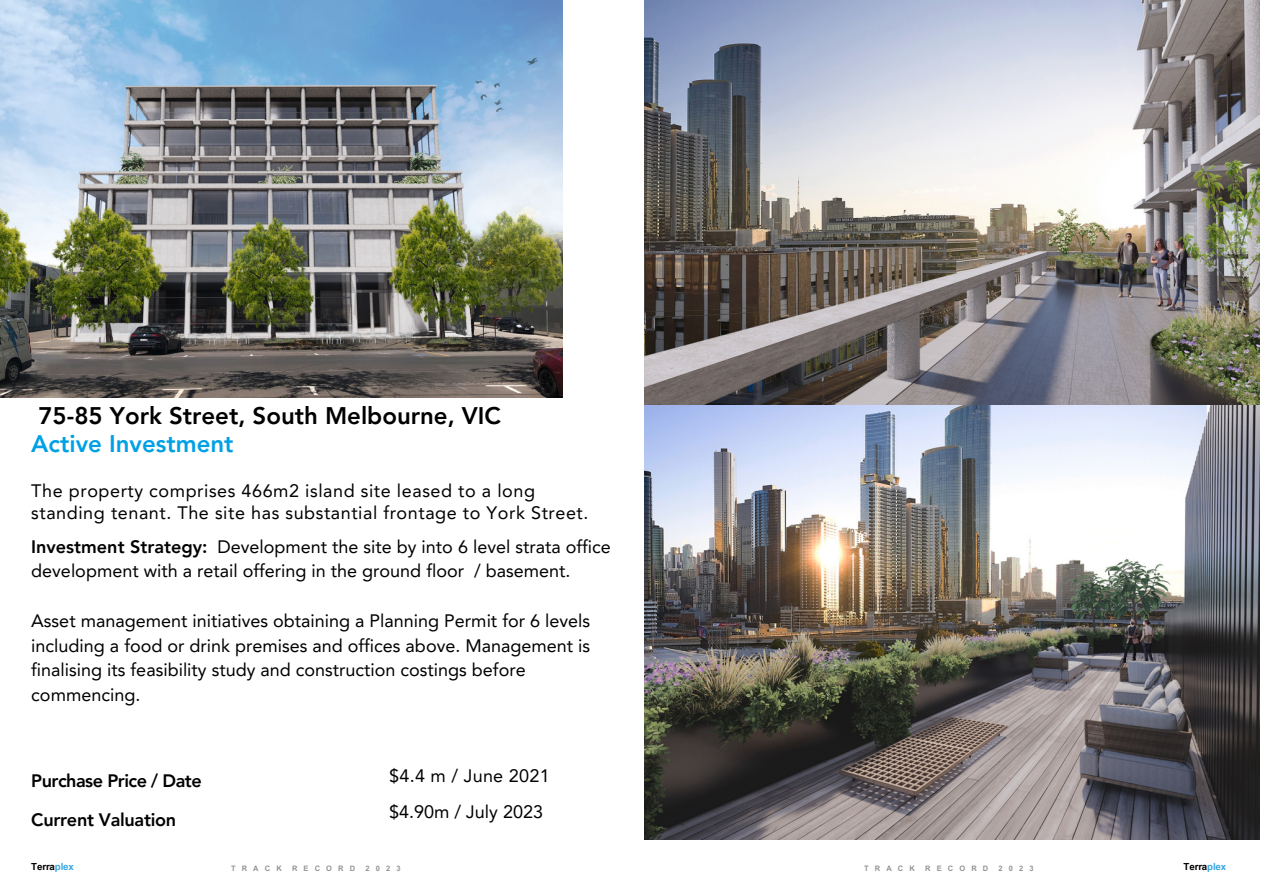
<style>
.page{position:relative;width:1264px;height:893px;background:#fff}
.page>*{position:absolute;margin:0;border:0;box-sizing:border-box;transform-origin:0 0}
.t1{font:800 24px "Avenir LT Pro";color:#000}
.t2{font:800 24px "Avenir LT Pro";color:#00a1e4}
.t3{font:18px/24.8px "Avenir LT Pro";color:#000}
.t4{font:18px/21.3px "Avenir LT Pro";letter-spacing:.03em;color:#000}
.t5{font:800 18px "Avenir LT Pro";letter-spacing:-.02em;color:#000}
.t6{font:700 9.75px "Arial MT Pro";letter-spacing:-.015em;color:#000}
.t7{font:700 7.5px "Arial MT Pro";letter-spacing:.82em;color:#939393}
.s1{font-weight:800}
.s2{color:#37a7e4}
</style>
<div class="page">
<img style="left:0;top:0;width:562px;height:397px">
<img style="left:645px;top:0;width:614px;height:839px">
<p class="t1" style="left:38px;top:406px;width:464px">75-85 York Street, South Melbourne, VIC</p>
<p class="t2" style="left:31px;top:434px;width:204px">Active Investment</p>
<p class="t4" style="left:31px;top:482px;width:558px">The property comprises 466m2 island site leased to a long standing tenant. The site has substantial frontage to York Street.</p>
<p class="t3" style="left:31px;top:535px;width:581px"><span class="s1">Investment Strategy:</span> Development the site by into 6 level strata office development with a retail offering in the ground floor / basement.</p>
<p class="t3" style="left:31px;top:609px;width:560px">Asset management initiatives obtaining a Planning Permit for 6 levels including a food or drink premises and offices above. Management is finalising its feasibility study and construction costings before commencing.</p>
<p class="t5" style="left:31px;top:772px;width:172px">Purchase Price / Date</p>
<p class="t3" style="left:389px;top:764px;width:162px">$4.4 m / June 2021</p>
<p class="t5" style="left:31px;top:812px;width:146px">Current Valuation</p>
<p class="t3" style="left:389px;top:801px;width:155px">$4.90m / July 2023</p>
<p class="t6" style="left:31px;top:862px;width:44px">Terra<span class="s2">plex</span></p>
<p class="t7" style="left:231px;top:864px;width:52px">TRACK</p>
<p class="t7" style="left:292px;top:864px;width:65px">RECORD</p>
<p class="t7" style="left:365px;top:864px;width:37px">2023</p>
<p class="t7" style="left:864px;top:864px;width:52px">TRACK</p>
<p class="t7" style="left:925px;top:864px;width:65px">RECORD</p>
<p class="t7" style="left:998px;top:864px;width:37px">2023</p>
<p class="t6" style="left:1183px;top:862px;width:44px">Terra<span class="s2">plex</span></p>
</div>
